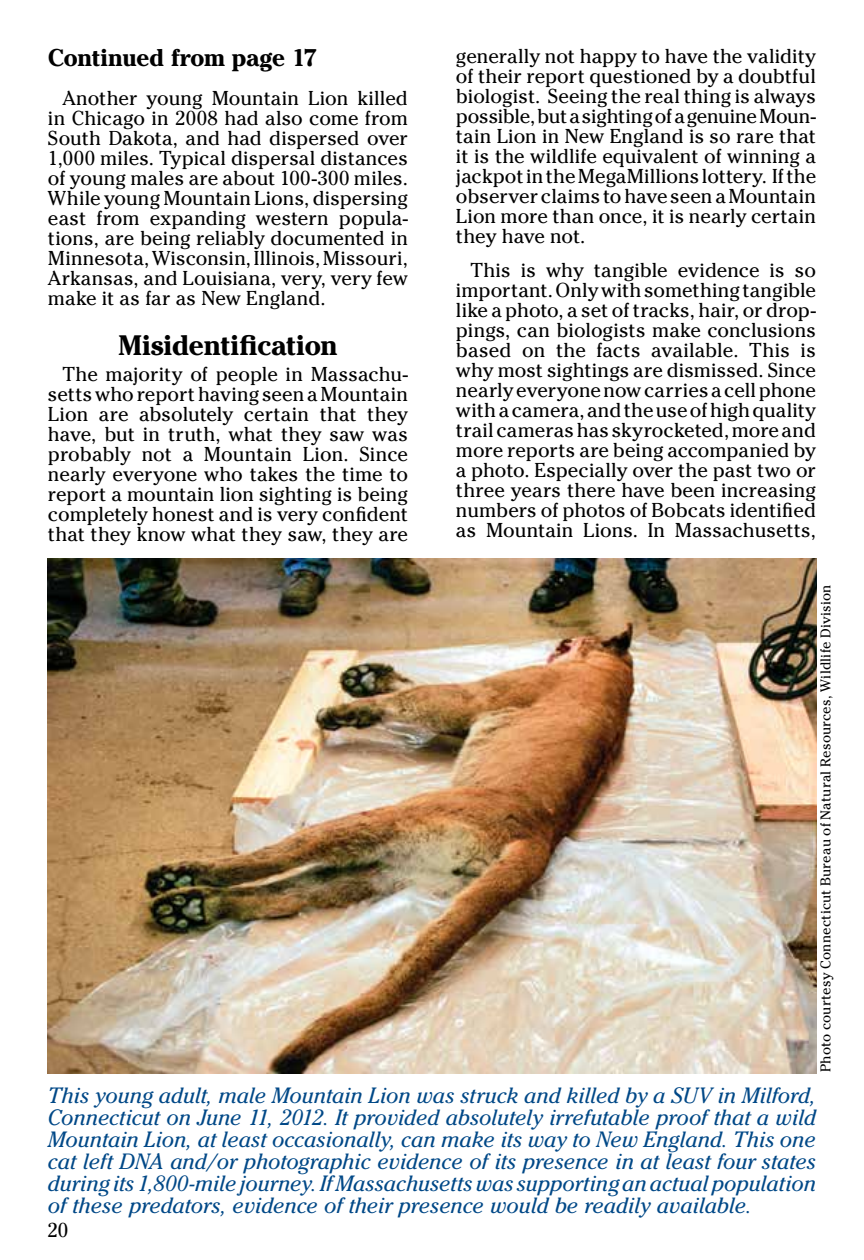
<style>
.page{position:relative;width:864px;height:1260px;background:#fff}
.page>*{position:absolute;margin:0;border:0;box-sizing:border-box;transform-origin:0 0}
.t1{font:700 28px "Cheltenham";letter-spacing:-.005em;color:#000}
.t2{font:700 24px "Cheltenham";letter-spacing:-.005em;color:#000}
.t3{font:italic 22px/22px "Cheltenham";letter-spacing:-.005em;color:#004887;text-align:justify}
.t4{font:20px/20px "Cheltenham";color:#000;text-align:justify}
.t5{font:14px "Cheltenham";letter-spacing:.015em;color:#000}
</style>
<div class="page">
<img style="left:48px;top:558px;width:768px;height:516px">
<p class="t2" style="left:48px;top:44px;width:270px">Continued from page 17</p>
<p class="t4" style="left:48px;top:88px;width:362px;text-indent:14px">Another young Mountain Lion killed in Chicago in 2008 had also come from South Dakota, and had dispersed over 1,000 miles. Typical dispersal distances of young males are about 100-300 miles.<br>While young Mountain Lions, dispersing east from expanding western popula&shy;tions, are being reliably documented in Minnesota, Wisconsin, Illinois, Missouri, Arkansas, and Louisiana, very, very few make it as far as New England.</p>
<h1 class="t1" style="left:118px;top:328px;width:221px">Misidentification</h1>
<p class="t4" style="left:48px;top:364px;width:362px;text-indent:14px">The majority of people in Massachu&shy;setts who report having seen a Mountain Lion are absolutely certain that they have, but in truth, what they saw was probably not a Mountain Lion. Since nearly everyone who takes the time to report a mountain lion sighting is being completely honest and is very confident that they know what they saw, they are</p>
<p class="t4" style="left:456px;top:46px;width:362px">generally not happy to have the validity of their report questioned by a doubtful biologist. Seeing the real thing is always possible, but a sighting of a genuine Moun&shy;tain Lion in New England is so rare that it is the wildlife equivalent of winning a jackpot in the MegaMillions lottery. If the observer claims to have seen a Mountain Lion more than once, it is nearly certain they have not.</p>
<p class="t4" style="left:456px;top:261px;width:362px;text-indent:14px">This is why tangible evidence is so important. Only with something tangible like a photo, a set of tracks, hair, or drop&shy;pings, can biologists make conclusions based on the facts available. This is why most sightings are dismissed. Since nearly everyone now carries a cell phone with a camera, and the use of high quality trail cameras has skyrocketed, more and more reports are being accompanied by a photo. Especially over the past two or three years there have been increasing numbers of photos of Bobcats identified as Mountain Lions. In Massachusetts,</p>
<p class="t5" style="left:818px;top:1072px;width:489px;rotate:-90deg">Photo courtesy Connecticut Bureau of Natural Resources, Wildlife Division</p>
<p class="t3" style="left:48px;top:1084px;width:770px">This young adult, male Mountain Lion was struck and killed by a SUV in Milford, Connecticut on June 11, 2012. It provided absolutely irrefutable proof that a wild Mountain Lion, at least occasionally, can make its way to New England. This one cat left DNA and/or photographic evidence of its presence in at least four states during its 1,800-mile journey. If Massachusetts was supporting an actual population of these predators, evidence of their presence would be readily available.</p>
<p class="t4" style="left:48px;top:1220px;width:22px">20</p>
</div>
